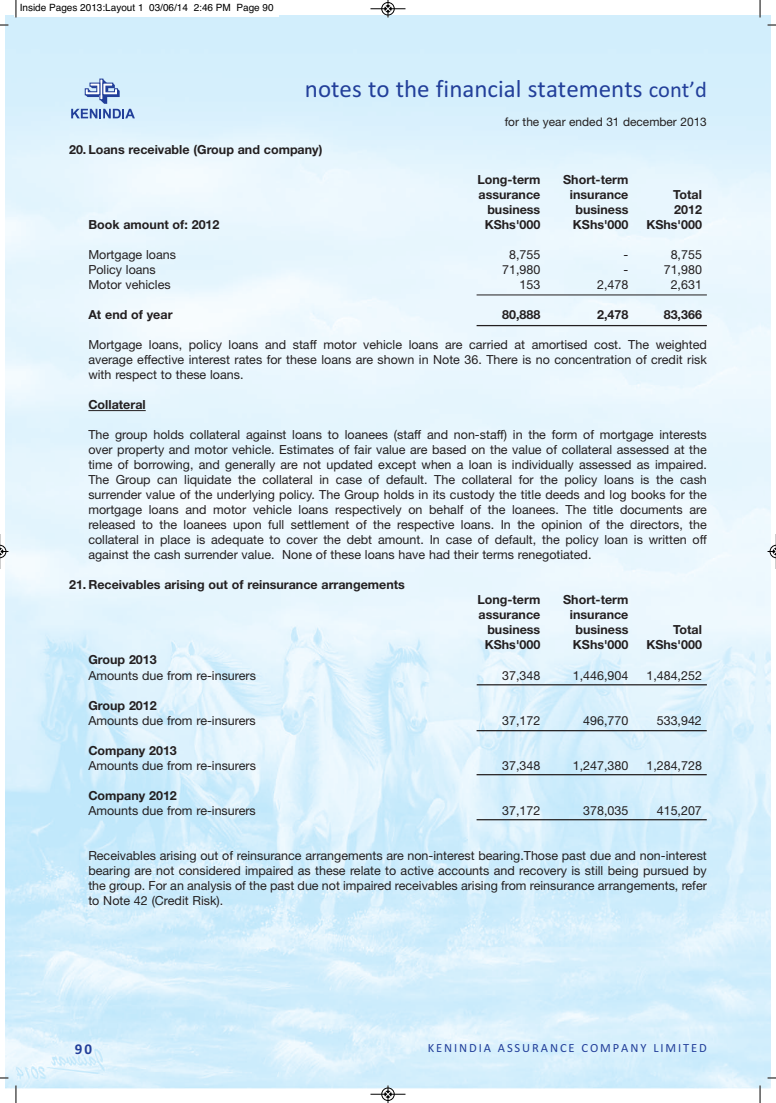
<style>
.page{position:relative;width:776px;height:1103px;background:#fff}
.page>*{position:absolute;margin:0;border:0;box-sizing:border-box;transform-origin:0 0}
.t1{font:25px "Calibri";color:#223f9a}
.t2{font:700 15px "Calibri";color:#223f9a}
.t3{font:12.5px/15px "Helvetica Neue";color:#231f20;text-align:justify}
.t4{font:700 12.5px "Helvetica Neue";color:#231f20}
.t5{font:12.5px "Calibri";letter-spacing:.15em;color:#223f9a}
.t6{font:11.88px "Helvetica Neue";color:#231f20}
.t7{font:10px "Helvetica";color:#000}
.s1{font-size:22.5px}
</style>
<div class="page">
<img style="left:6px;top:15px;width:765px;height:1073px">
<svg style="left:71px;top:79px;width:64px;height:39px;background:#adc6e4"></svg>
<hr style="left:88px;top:410px;width:58px;height:1px;background:#231f20">
<hr style="left:477px;top:684px;width:230px;height:1px;background:#231f20">
<hr style="left:477px;top:294px;width:230px;height:1px;background:#231f20">
<hr style="left:477px;top:325px;width:230px;height:1px;background:#231f20">
<hr style="left:477px;top:730px;width:230px;height:1px;background:#231f20">
<hr style="left:477px;top:774px;width:230px;height:1px;background:#231f20">
<hr style="left:477px;top:819px;width:230px;height:1px;background:#231f20">
<div style="left:15px;top:0;width:264px;height:16px;background:#fff"></div>
<svg style="left:16px;top:0;width:1px;height:18px"></svg>
<svg style="left:760px;top:0;width:1px;height:18px"></svg>
<svg style="left:16px;top:1085px;width:1px;height:17px"></svg>
<svg style="left:760px;top:1085px;width:1px;height:17px"></svg>
<div style="left:381px;top:2px;width:14px;height:13px;border:1px solid #fff;border-radius:50%"></div>
<hr style="left:370px;top:9px;width:35px;height:1px;background:#000">
<div style="left:382px;top:2px;width:12px;height:13px;border:1px solid #000;border-radius:50%"></div>
<svg style="left:385px;top:0;width:6px;height:18px"></svg>
<div style="left:381px;top:1087px;width:14px;height:13px;border:1px solid #fff;border-radius:50%"></div>
<hr style="left:370px;top:1093px;width:35px;height:1px;background:#000">
<div style="left:382px;top:1087px;width:12px;height:13px;border:1px solid #000;border-radius:50%"></div>
<svg style="left:385px;top:1085px;width:6px;height:17px"></svg>
<hr style="left:0;top:534px;width:1px;height:35px;background:#000">
<svg style="left:0;top:545px;width:8px;height:13px"></svg>
<hr style="left:775px;top:534px;width:1px;height:35px;background:#000">
<svg style="left:768px;top:545px;width:8px;height:13px"></svg>
<p class="t7" style="left:20px;top:4px;width:256px">Inside Pages 2013:Layout 1 03/06/14 2:46 PM Page 90</p>
<h1 class="t1" style="left:305px;top:80px;width:403px">notes to the financial statements <span class="s1">cont’d</span></h1>
<p class="t6" style="left:505px;top:117px;width:204px">for the year ended 31 december 2013</p>
<p class="t4" style="left:69px;top:145px;width:255px">20. Loans receivable (Group and company)</p>
<p class="t4" style="left:477px;top:175px;width:64px">Long-term</p>
<p class="t4" style="left:563px;top:175px;width:67px">Short-term</p>
<p class="t4" style="left:479px;top:190px;width:63px">assurance</p>
<p class="t4" style="left:570px;top:190px;width:60px">insurance</p>
<p class="t4" style="left:673px;top:190px;width:30px">Total</p>
<p class="t4" style="left:487px;top:205px;width:54px">business</p>
<p class="t4" style="left:575px;top:205px;width:55px">business</p>
<p class="t4" style="left:674px;top:205px;width:29px">2012</p>
<p class="t4" style="left:88px;top:220px;width:133px">Book amount of: 2012</p>
<p class="t4" style="left:485px;top:220px;width:57px">KShs'000</p>
<p class="t4" style="left:573px;top:220px;width:57px">KShs'000</p>
<p class="t4" style="left:646px;top:220px;width:57px">KShs'000</p>
<p class="t3" style="left:88px;top:248px;width:89px">Mortgage loans</p>
<p class="t3" style="left:509px;top:248px;width:33px">8,755</p>
<p class="t3" style="left:624px;top:248px;width:6px">-</p>
<p class="t3" style="left:671px;top:248px;width:33px">8,755</p>
<p class="t3" style="left:88px;top:263px;width:69px">Policy loans</p>
<p class="t3" style="left:502px;top:263px;width:40px">71,980</p>
<p class="t3" style="left:624px;top:263px;width:6px">-</p>
<p class="t3" style="left:664px;top:263px;width:40px">71,980</p>
<p class="t3" style="left:88px;top:278px;width:84px">Motor vehicles</p>
<p class="t3" style="left:520px;top:278px;width:22px">153</p>
<p class="t3" style="left:597px;top:278px;width:33px">2,478</p>
<p class="t3" style="left:671px;top:278px;width:33px">2,631</p>
<p class="t4" style="left:88px;top:310px;width:86px">At end of year</p>
<p class="t4" style="left:502px;top:310px;width:40px">80,888</p>
<p class="t4" style="left:597px;top:310px;width:33px">2,478</p>
<p class="t4" style="left:664px;top:310px;width:40px">83,366</p>
<p class="t3" style="left:88px;top:338px;width:620px">Mortgage loans, policy loans and staff motor vehicle loans are carried at amortised cost. The weighted average effective interest rates for these loans are shown in Note 36. There is no concentration of credit risk with respect to these loans.</p>
<p class="t4" style="left:88px;top:400px;width:59px">Collateral</p>
<p class="t3" style="left:88px;top:428px;width:620px">The group holds collateral against loans to loanees (staff and non-staff) in the form of mortgage interests over property and motor vehicle. Estimates of fair value are based on the value of collateral assessed at the time of borrowing, and generally are not updated except when a loan is individually assessed as impaired.<br>The Group can liquidate the collateral in case of default. The collateral for the policy loans is the cash surrender value of the underlying policy. The Group holds in its custody the title deeds and log books for the mortgage loans and motor vehicle loans respectively on behalf of the loanees. The title documents are released to the loanees upon full settlement of the respective loans. In the opinion of the directors, the collateral in place is adequate to cover the debt amount. In case of default, the policy loan is written off against the cash surrender value. None of these loans have had their terms renegotiated.</p>
<p class="t4" style="left:69px;top:580px;width:337px">21. Receivables arising out of reinsurance arrangements</p>
<p class="t4" style="left:477px;top:595px;width:64px">Long-term</p>
<p class="t4" style="left:563px;top:595px;width:67px">Short-term</p>
<p class="t4" style="left:479px;top:610px;width:63px">assurance</p>
<p class="t4" style="left:570px;top:610px;width:60px">insurance</p>
<p class="t4" style="left:487px;top:625px;width:54px">business</p>
<p class="t4" style="left:575px;top:625px;width:55px">business</p>
<p class="t4" style="left:673px;top:625px;width:30px">Total</p>
<p class="t4" style="left:485px;top:640px;width:57px">KShs'000</p>
<p class="t4" style="left:573px;top:640px;width:57px">KShs'000</p>
<p class="t4" style="left:646px;top:640px;width:57px">KShs'000</p>
<p class="t4" style="left:88px;top:655px;width:70px">Group 2013</p>
<p class="t3" style="left:88px;top:668px;width:169px">Amounts due from re-insurers</p>
<p class="t3" style="left:502px;top:668px;width:40px">37,348</p>
<p class="t3" style="left:573px;top:668px;width:57px">1,446,904</p>
<p class="t3" style="left:646px;top:668px;width:57px">1,484,252</p>
<p class="t4" style="left:88px;top:700px;width:70px">Group 2012</p>
<p class="t3" style="left:88px;top:713px;width:169px">Amounts due from re-insurers</p>
<p class="t3" style="left:502px;top:713px;width:40px">37,172</p>
<p class="t3" style="left:583px;top:713px;width:47px">496,770</p>
<p class="t3" style="left:657px;top:713px;width:47px">533,942</p>
<p class="t4" style="left:88px;top:745px;width:90px">Company 2013</p>
<p class="t3" style="left:88px;top:758px;width:169px">Amounts due from re-insurers</p>
<p class="t3" style="left:502px;top:758px;width:40px">37,348</p>
<p class="t3" style="left:573px;top:758px;width:57px">1,247,380</p>
<p class="t3" style="left:646px;top:758px;width:57px">1,284,728</p>
<p class="t4" style="left:88px;top:790px;width:90px">Company 2012</p>
<p class="t3" style="left:88px;top:803px;width:169px">Amounts due from re-insurers</p>
<p class="t3" style="left:502px;top:803px;width:40px">37,172</p>
<p class="t3" style="left:583px;top:803px;width:47px">378,035</p>
<p class="t3" style="left:657px;top:803px;width:47px">415,207</p>
<p class="t3" style="left:88px;top:848px;width:620px">Receivables arising out of reinsurance arrangements are non-interest bearing.Those past due and non-interest bearing are not considered impaired as these relate to active accounts and recovery is still being pursued by the group. For an analysis of the past due not impaired receivables arising from reinsurance arrangements, refer to Note 42 (Credit Risk).</p>
<p class="t2" style="left:75px;top:1039px;width:19px">90</p>
<p class="t5" style="left:428px;top:1043px;width:281px">KENINDIA ASSURANCE COMPANY LIMITED</p>
</div>
